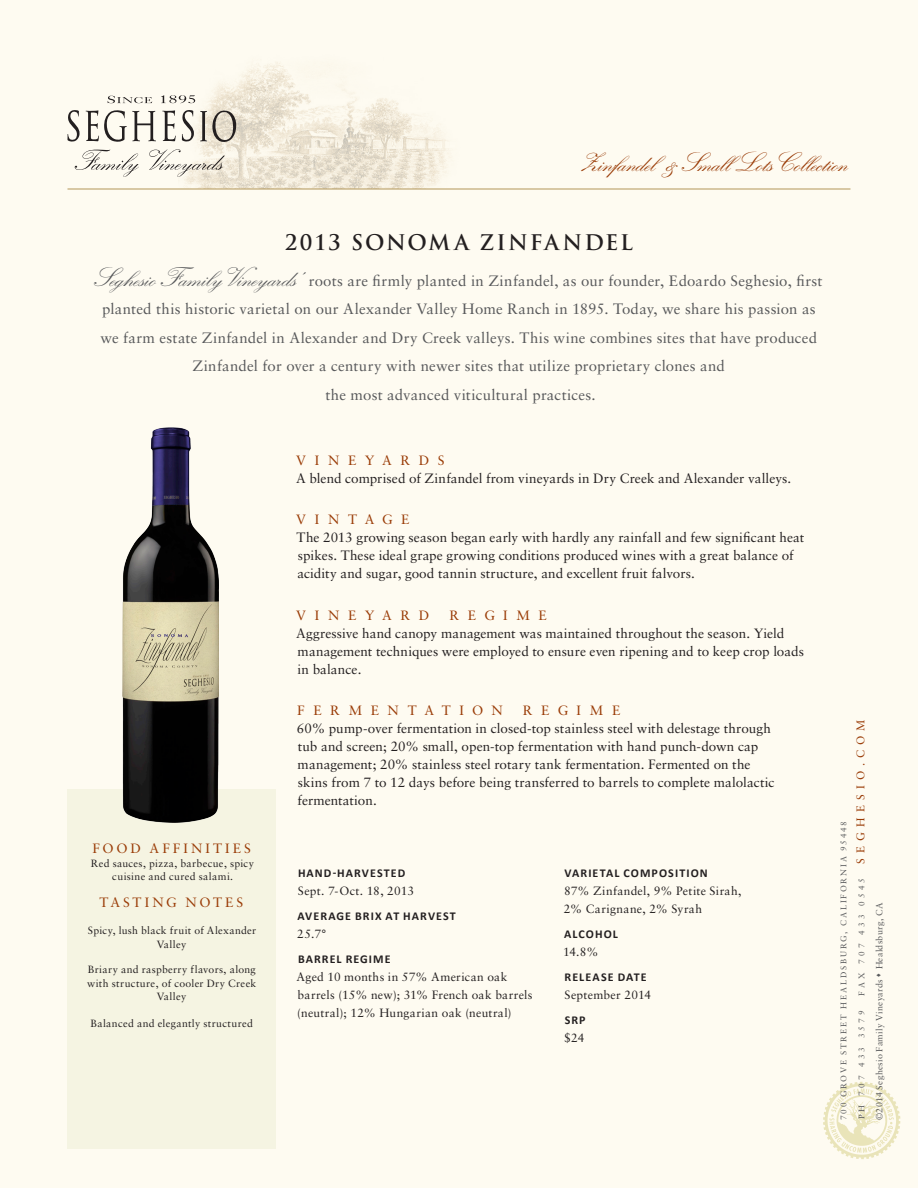
<style>
.page{position:relative;width:918px;height:1188px;background:#fefbf1}
.page>*{position:absolute;margin:0;border:0;box-sizing:border-box;transform-origin:0 0}
.t1{font:700 27px "Kuenstler Script LT Std 2";color:#9a3c07}
.Varietal_Name{font:700 21px "Trajan Pro";letter-spacing:.075em;color:#231f20}
.Intro_Paragraph{font:15px/28.5px "Sabon LT Std";letter-spacing:.015em;color:#57585a;text-align:center}
.main_body_copy{font:13.5px/18px "Sabon LT Std";letter-spacing:.005em;color:#231f20}
.Subhead{font:13.5px "Sabon LT Std";letter-spacing:.645em;color:#9a3c07}
.Food_Subhead{font:13.5px "Sabon LT Std";letter-spacing:.225em;color:#9a3c07}
.Food_Tasting_body_co{font:13.5px "Sabon LT Std";letter-spacing:.21em;color:#9a3c07}
.Spec_body_copy{font:12px/18px "Sabon LT Std";letter-spacing:.02em;color:#231f20}
.Specs_subhead{font:700 12px "Calibri";letter-spacing:.09em;color:#231f20}
.t2{font:11.25px "Sabon LT Std";letter-spacing:.46em;color:#9a3c07}
.Food_Tasting_body_co-2{font:10.5px/13.5px "Sabon LT Std";letter-spacing:.03em;color:#231f20;text-align:center}
.t3{font:9px "Sabon LT Std";letter-spacing:.035em;color:#57585a}
.t4{font:8.25px/18px "Sabon LT Std";letter-spacing:.24em;color:#57585a}
.t5{font:8.25px "Sabon LT Std";letter-spacing:.395em;color:#57585a}
.s1{font-family:"Kuenstler Script LT Std 2";font-weight:700;font-size:27px}
</style>
<div class="page">
<img style="left:178px;top:62px;width:284px;height:127px">
<hr style="left:67px;top:189px;width:783px;height:1px;background:#b39758">
<svg style="left:823px;top:1082px;width:77px;height:77px"></svg>
<div style="left:68px;top:789px;width:208px;height:360px;background:#f5f4e2"></div>
<img style="left:123px;top:427px;width:96px;height:396px">
<svg style="left:75px;top:150px;width:64px;height:27px"></svg>
<svg style="left:149px;top:149px;width:76px;height:28px"></svg>
<svg style="left:108px;top:96px;width:44px;height:7px"></svg>
<svg style="left:161px;top:95px;width:34px;height:8px"></svg>
<svg style="left:67px;top:110px;width:13px;height:32px"></svg>
<svg style="left:162px;top:110px;width:14px;height:31px"></svg>
<svg style="left:86px;top:110px;width:70px;height:32px"></svg>
<svg style="left:200px;top:110px;width:39px;height:32px"></svg>
<svg style="left:182px;top:110px;width:12px;height:32px"></svg>
<h1 class="t1" style="left:580px;top:148px;width:268px">Zinfandel &amp; Small Lots Collection</h1>
<p class="Varietal_Name" style="left:285px;top:230px;width:349px">2013 SONOMA ZINFANDEL</p>
<p class="Intro_Paragraph" style="left:93px;top:266px;width:731px"><span class="s1">Seghesio Family Vineyards’</span> roots are firmly planted in Zinfandel, as our founder, Edoardo Seghesio, first planted this historic varietal on our Alexander Valley Home Ranch in 1895. Today, we share his passion as we farm estate Zinfandel in Alexander and Dry Creek valleys. This wine combines sites that have produced Zinfandel for over a century with newer sites that utilize proprietary clones and</p>
<p class="Intro_Paragraph" style="left:326px;top:380px;width:272px">the most advanced viticultural practices.</p>
<p class="Food_Subhead" style="left:92px;top:841px;width:160px">FOOD AFFINITIES</p>
<p class="Food_Tasting_body_co-2" style="left:91px;top:856px;width:165px">Red sauces, pizza, barbecue, spicy cuisine and cured salami.</p>
<p class="Food_Tasting_body_co" style="left:99px;top:895px;width:145px">TASTING NOTES</p>
<p class="Food_Tasting_body_co-2" style="left:88px;top:924px;width:170px">Spicy, lush black fruit of Alexander<br>Valley</p>
<p class="Food_Tasting_body_co-2" style="left:87px;top:963px;width:171px">Briary and raspberry flavors, along with structure, of cooler Dry Creek<br>Valley</p>
<p class="Food_Tasting_body_co-2" style="left:91px;top:1017px;width:164px">Balanced and elegantly structured</p>
<p class="Subhead" style="left:296px;top:452px;width:150px">VINEYARDS</p>
<p class="main_body_copy" style="left:296px;top:469px;width:497px">A blend comprised of Zinfandel from vineyards in Dry Creek and Alexander valleys.</p>
<p class="Subhead" style="left:296px;top:512px;width:115px">VINTAGE</p>
<p class="main_body_copy" style="left:297px;top:528px;width:509px">The 2013 growing season began early with hardly any rainfall and few significant heat spikes. These ideal grape growing conditions produced wines with a great balance of acidity and sugar, good tannin structure, and excellent fruit falvors.</p>
<p class="Subhead" style="left:296px;top:607px;width:135px">VINEYARD</p>
<p class="Subhead" style="left:449px;top:607px;width:99px">REGIME</p>
<p class="main_body_copy" style="left:296px;top:624px;width:509px">Aggressive hand canopy management was maintained throughout the season. Yield management techniques were employed to ensure even ripening and to keep crop loads in balance.</p>
<p class="Subhead" style="left:297px;top:702px;width:207px">FERMENTATION</p>
<p class="Subhead" style="left:523px;top:702px;width:99px">REGIME</p>
<p class="main_body_copy" style="left:297px;top:719px;width:479px">60% pump-over fermentation in closed-top stainless steel with delestage through tub and screen; 20% small, open-top fermentation with hand punch-down cap management; 20% stainless steel rotary tank fermentation. Fermented on the skins from 7 to 12 days before being transferred to barrels to complete malolactic fermentation.</p>
<p class="Specs_subhead" style="left:298px;top:866px;width:109px">HAND-HARVESTED</p>
<p class="Spec_body_copy" style="left:298px;top:882px;width:118px">Sept. 7-Oct. 18, 2013</p>
<p class="Specs_subhead" style="left:297px;top:909px;width:160px">AVERAGE BRIX AT HARVEST</p>
<p class="Spec_body_copy" style="left:297px;top:925px;width:31px">25.7°</p>
<p class="Specs_subhead" style="left:298px;top:951px;width:94px">BARREL REGIME</p>
<p class="Spec_body_copy" style="left:296px;top:968px;width:238px">Aged 10 months in 57% American oak barrels (15% new); 31% French oak barrels (neutral); 12% Hungarian oak (neutral)</p>
<p class="Specs_subhead" style="left:564px;top:866px;width:145px">VARIETAL COMPOSITION</p>
<p class="Spec_body_copy" style="left:564px;top:882px;width:179px">87% Zinfandel, 9% Petite Sirah,<br>2% Carignane, 2% Syrah</p>
<p class="Specs_subhead" style="left:564px;top:927px;width:55px">ALCOHOL</p>
<p class="Spec_body_copy" style="left:563px;top:943px;width:37px">14.8%</p>
<p class="Specs_subhead" style="left:565px;top:969px;width:84px">RELEASE DATE</p>
<p class="Spec_body_copy" style="left:564px;top:986px;width:88px">September 2014</p>
<p class="Specs_subhead" style="left:565px;top:1012px;width:22px">SRP</p>
<p class="Spec_body_copy" style="left:564px;top:1028px;width:22px">$24</p>
<p class="t2" style="left:854px;top:864px;width:146px;rotate:-90deg">SEGHESIO.COM</p>
<p class="t4" style="left:835px;top:1120px;width:300px;rotate:-90deg">700 GROVE STREET HEALDSBURG, CALIFORNIA 95448<br>PH 707 433 3579</p>
<p class="t5" style="left:857px;top:996px;width:120px;rotate:-90deg">FAX 707 433 0545</p>
<p class="t3" style="left:874px;top:1120px;width:219px;rotate:-90deg">©2014 Seghesio Family Vineyards ♦ Healdsburg, CA</p>
</div>
